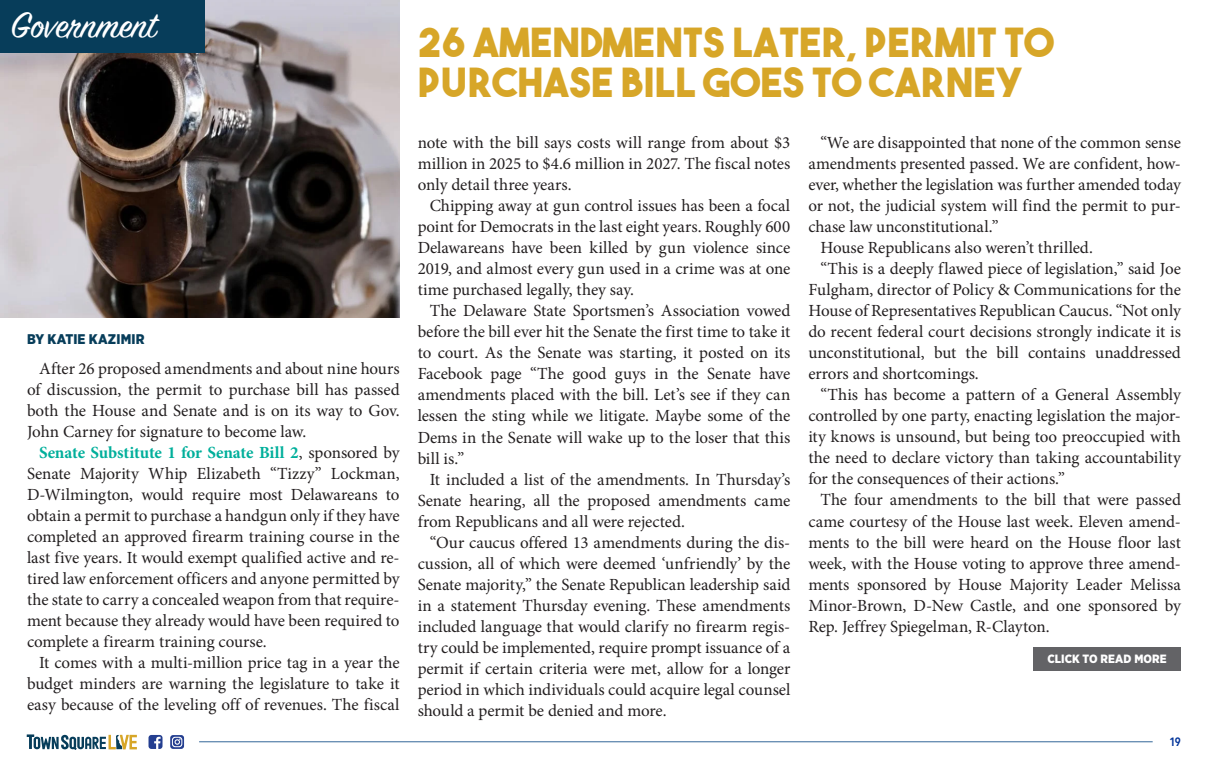
<style>
.page{position:relative;width:1208px;height:769px;background:#fff}
.page>*{position:absolute;margin:0;border:0;box-sizing:border-box;transform-origin:0 0}
.t1{font:40px/40px "The Bold Font";letter-spacing:.01em;color:#d7a628}
.t2{font:40px "Sign Painter House Script";color:#fff}
.body_copy{font:17px/21px "Minion Pro";letter-spacing:-.005em;color:#231f20;text-align:justify}
.t3{font:900 14px "Gotham Narrow";letter-spacing:.01em;color:#073d5a}
.t4{font:900 12px "Gotham Narrow";letter-spacing:.005em;color:#fff}
.t5{font:600 12px "Avenir Next Condensed";color:#039}
.s1{font-weight:700;color:#00af9b}
</style>
<div class="page">
<img style="left:0;top:0;width:399px;height:317px">
<hr style="left:199px;top:740px;width:953px;height:1px;background:#369">
<svg style="left:148px;top:735px;width:14px;height:13px"></svg>
<svg style="left:170px;top:735px;width:14px;height:13px"></svg>
<svg style="left:27px;top:734px;width:110px;height:15px"></svg>
<div style="left:0;top:0;width:204px;height:52px;background:#073d5a"></div>
<div style="left:1033px;top:646px;width:147px;height:24px;background:#636366"></div>
<p class="t2" style="left:11px;top:0;width:147px">Government</p>
<p class="t3" style="left:27px;top:329px;width:119px">BY KATIE KAZIMIR</p>
<p class="body_copy" style="left:27px;top:357px;width:374px;text-indent:12px">After 26 proposed amendments and about nine hours of discussion, the permit to purchase bill has passed both the House and Senate and is on its way to Gov.<br>John Carney for signature to become law.</p>
<p class="body_copy" style="left:27px;top:441px;width:374px;text-indent:12px"><span class="s1">Senate Substitute 1 for Senate Bill 2</span>, sponsored by Senate Majority Whip Elizabeth “Tizzy” Lockman, D-Wilmington, would require most Delawareans to obtain a permit to purchase a handgun only if they have completed an approved firearm training course in the last five years. It would exempt qualified active and re&shy;tired law enforcement officers and anyone permitted by the state to carry a concealed weapon from that require&shy;ment because they already would have been required to complete a firearm training course.</p>
<p class="body_copy" style="left:27px;top:651px;width:374px;text-indent:12px">It comes with a multi-million price tag in a year the budget minders are warning the legislature to take it easy because of the leveling off of revenues. The fiscal</p>
<p class="t1" style="left:417px;top:21px;width:637px">26 AMENDMENTS LATER, PERMIT TO<br>PURCHASE BILL GOES TO CARNEY</p>
<p class="body_copy" style="left:417px;top:132px;width:374px">note with the bill says costs will range from about $3 million in 2025 to $4.6 million in 2027. The fiscal notes only detail three years.</p>
<p class="body_copy" style="left:417px;top:195px;width:374px;text-indent:12px">Chipping away at gun control issues has been a focal point for Democrats in the last eight years. Roughly 600<br>Delawareans have been killed by gun violence since 2019, and almost every gun used in a crime was at one time purchased legally, they say.</p>
<p class="body_copy" style="left:417px;top:300px;width:374px;text-indent:12px">The Delaware State Sportsmen’s Association vowed before the bill ever hit the Senate the first time to take it to court. As the Senate was starting, it posted on its Facebook page “The good guys in the Senate have amendments placed with the bill. Let’s see if they can lessen the sting while we litigate. Maybe some of the Dems in the Senate will wake up to the loser that this bill is.”</p>
<p class="body_copy" style="left:417px;top:468px;width:374px;text-indent:12px">It included a list of the amendments. In Thursday’s Senate hearing, all the proposed amendments came from Republicans and all were rejected.</p>
<p class="body_copy" style="left:417px;top:531px;width:374px;text-indent:12px">“Our caucus offered 13 amendments during the dis&shy;cussion, all of which were deemed ‘unfriendly’ by the Senate majority,” the Senate Republican leadership said in a statement Thursday evening. These amendments included language that would clarify no firearm regis&shy;try could be implemented, require prompt issuance of a permit if certain criteria were met, allow for a longer period in which individuals could acquire legal counsel should a permit be denied and more.</p>
<p class="body_copy" style="left:808px;top:132px;width:374px;text-indent:12px">“We are disappointed that none of the common sense amendments presented passed. We are confident, how&shy;ever, whether the legislation was further amended today or not, the judicial system will find the permit to pur&shy;chase law unconstitutional.”</p>
<p class="body_copy" style="left:820px;top:237px;width:274px">House Republicans also weren’t thrilled.</p>
<p class="body_copy" style="left:808px;top:258px;width:374px;text-indent:12px">“This is a deeply flawed piece of legislation,” said Joe Fulgham, director of Policy &amp; Communications for the House of Representatives Republican Caucus. “Not only do recent federal court decisions strongly indicate it is unconstitutional, but the bill contains unaddressed errors and shortcomings.</p>
<p class="body_copy" style="left:808px;top:384px;width:374px;text-indent:12px">“This has become a pattern of a General Assembly controlled by one party, enacting legislation the major&shy;ity knows is unsound, but being too preoccupied with the need to declare victory than taking accountability for the consequences of their actions.”</p>
<p class="body_copy" style="left:808px;top:489px;width:374px;text-indent:12px">The four amendments to the bill that were passed came courtesy of the House last week. Eleven amend&shy;ments to the bill were heard on the House floor last week, with the House voting to approve three amend&shy;ments sponsored by House Majority Leader Melissa Minor-Brown, D-New Castle, and one sponsored by Rep. Jeffrey Spiegelman, R-Clayton.</p>
<p class="t4" style="left:1047px;top:650px;width:121px">CLICK TO READ MORE</p>
<p class="t5" style="left:1169px;top:731px;width:13px">19</p>
</div>
